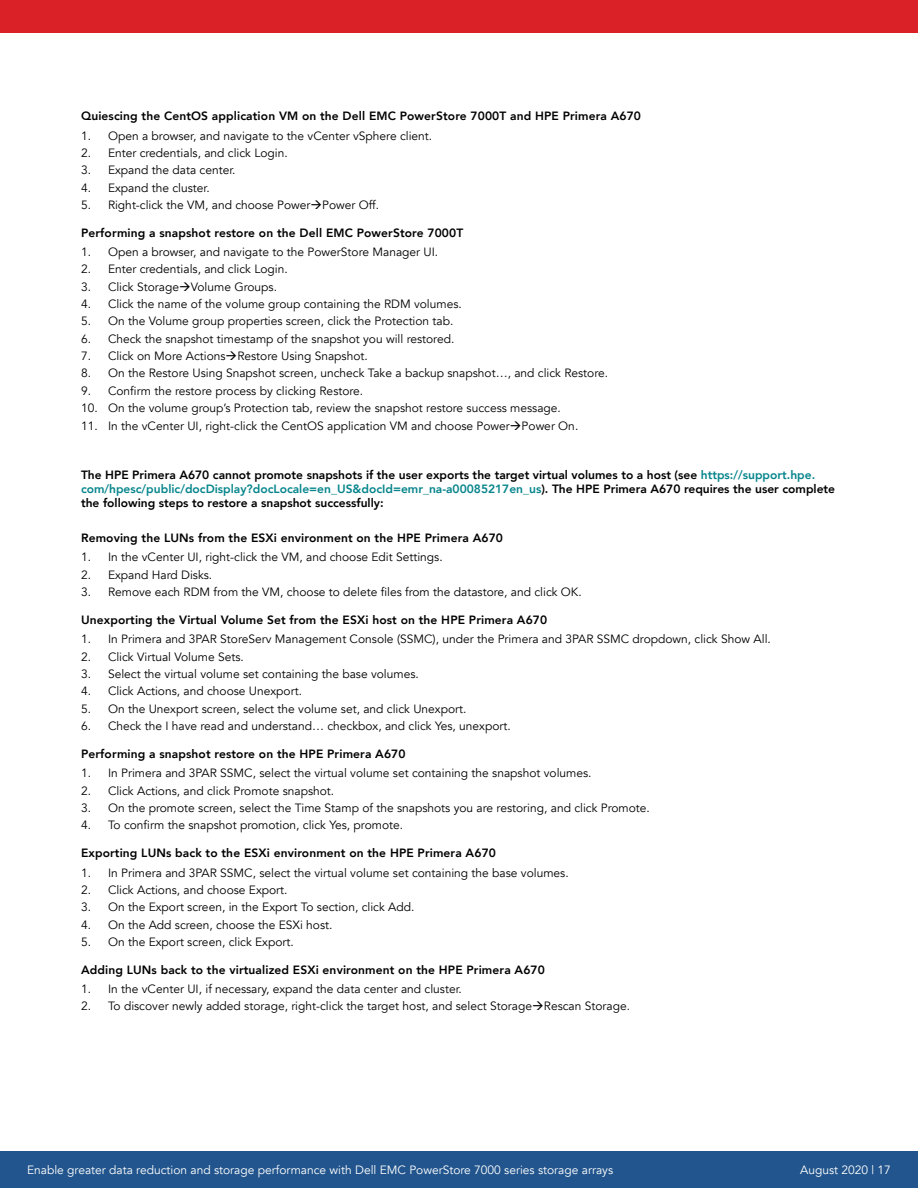
<style>
.page{position:relative;width:918px;height:1188px;background:#fff}
.page>*{position:absolute;margin:0;border:0;box-sizing:border-box;transform-origin:0 0}
.t1{font:12px "Avenir";color:#000}
.t2{font:800 12px/14.4px "Avenir";letter-spacing:.01em;color:#000}
.t3{font:12px "Avenir";color:#fff}
.s1{color:#06858c}
</style>
<div class="page">
<div style="left:0;top:1151px;width:918px;height:37px;background:#22558d"></div>
<div style="left:0;top:0;width:918px;height:32px;background:#da2128"></div>
<p class="t2" style="left:81px;top:109px;width:562px">Quiescing the CentOS application VM on the Dell EMC PowerStore 7000T and HPE Primera A670</p>
<p class="t1" style="left:81px;top:128px;width:353px">1. Open a browser, and navigate to the vCenter vSphere client.</p>
<p class="t1" style="left:81px;top:146px;width:208px">2. Enter credentials, and click Login.</p>
<p class="t1" style="left:81px;top:163px;width:156px">3. Expand the data center.</p>
<p class="t1" style="left:81px;top:180px;width:130px">4. Expand the cluster.</p>
<p class="t1" style="left:81px;top:198px;width:300px">5. Right-click the VM, and choose Power→Power Off.</p>
<p class="t2" style="left:81px;top:225px;width:384px">Performing a snapshot restore on the Dell EMC PowerStore 7000T</p>
<p class="t1" style="left:81px;top:245px;width:359px">1. Open a browser, and navigate to the PowerStore Manager UI.</p>
<p class="t1" style="left:81px;top:262px;width:208px">2. Enter credentials, and click Login.</p>
<p class="t1" style="left:81px;top:280px;width:198px">3. Click Storage→Volume Groups.</p>
<p class="t1" style="left:81px;top:297px;width:382px">4. Click the name of the volume group containing the RDM volumes.</p>
<p class="t1" style="left:81px;top:314px;width:374px">5. On the Volume group properties screen, click the Protection tab.</p>
<p class="t1" style="left:81px;top:332px;width:375px">6. Check the snapshot timestamp of the snapshot you will restored.</p>
<p class="t1" style="left:81px;top:349px;width:288px">7. Click on More Actions→Restore Using Snapshot.</p>
<p class="t1" style="left:81px;top:366px;width:529px">8. On the Restore Using Snapshot screen, uncheck Take a backup snapshot…, and click Restore.</p>
<p class="t1" style="left:81px;top:384px;width:284px">9. Confirm the restore process by clicking Restore.</p>
<p class="t1" style="left:81px;top:401px;width:481px">10. On the volume group’s Protection tab, review the snapshot restore success message.</p>
<p class="t1" style="left:81px;top:418px;width:499px">11. In the vCenter UI, right-click the CentOS application VM and choose Power→Power On.</p>
<p class="t2" style="left:81px;top:467px;width:756px">The HPE Primera A670 cannot promote snapshots if the user exports the target virtual volumes to a host (see <span class="s1">https://support.hpe. com/hpesc/public/docDisplay?docLocale=en_US&amp;docId=emr_na-a00085217en_us</span>). The HPE Primera A670 requires the user complete the following steps to restore a snapshot successfully:</p>
<p class="t2" style="left:81px;top:531px;width:424px">Removing the LUNs from the ESXi environment on the HPE Primera A670</p>
<p class="t1" style="left:81px;top:550px;width:363px">1. In the vCenter UI, right-click the VM, and choose Edit Settings.</p>
<p class="t1" style="left:81px;top:567px;width:133px">2. Expand Hard Disks.</p>
<p class="t1" style="left:81px;top:585px;width:502px">3. Remove each RDM from the VM, choose to delete files from the datastore, and click OK.</p>
<p class="t2" style="left:81px;top:612px;width:468px">Unexporting the Virtual Volume Set from the ESXi host on the HPE Primera A670</p>
<p class="t1" style="left:81px;top:632px;width:691px">1. In Primera and 3PAR StoreServ Management Console (SSMC), under the Primera and 3PAR SSMC dropdown, click Show All.</p>
<p class="t1" style="left:81px;top:649px;width:164px">2. Click Virtual Volume Sets.</p>
<p class="t1" style="left:81px;top:667px;width:339px">3. Select the virtual volume set containing the base volumes.</p>
<p class="t1" style="left:81px;top:684px;width:223px">4. Click Actions, and choose Unexport.</p>
<p class="t1" style="left:81px;top:701px;width:387px">5. On the Unexport screen, select the volume set, and click Unexport.</p>
<p class="t1" style="left:81px;top:719px;width:431px">6. Check the I have read and understand… checkbox, and click Yes, unexport.</p>
<p class="t2" style="left:81px;top:746px;width:326px">Performing a snapshot restore on the HPE Primera A670</p>
<p class="t1" style="left:81px;top:766px;width:512px">1. In Primera and 3PAR SSMC, select the virtual volume set containing the snapshot volumes.</p>
<p class="t1" style="left:81px;top:783px;width:255px">2. Click Actions, and click Promote snapshot.</p>
<p class="t1" style="left:81px;top:801px;width:570px">3. On the promote screen, select the Time Stamp of the snapshots you are restoring, and click Promote.</p>
<p class="t1" style="left:81px;top:818px;width:324px">4. To confirm the snapshot promotion, click Yes, promote.</p>
<p class="t2" style="left:81px;top:846px;width:416px">Exporting LUNs back to the ESXi environment on the HPE Primera A670</p>
<p class="t1" style="left:81px;top:865px;width:489px">1. In Primera and 3PAR SSMC, select the virtual volume set containing the base volumes.</p>
<p class="t1" style="left:81px;top:883px;width:208px">2. Click Actions, and choose Export.</p>
<p class="t1" style="left:81px;top:900px;width:335px">3. On the Export screen, in the Export To section, click Add.</p>
<p class="t1" style="left:81px;top:917px;width:253px">4. On the Add screen, choose the ESXi host.</p>
<p class="t1" style="left:81px;top:935px;width:214px">5. On the Export screen, click Export.</p>
<p class="t2" style="left:81px;top:962px;width:465px">Adding LUNs back to the virtualized ESXi environment on the HPE Primera A670</p>
<p class="t1" style="left:81px;top:982px;width:382px">1. In the vCenter UI, if necessary, expand the data center and cluster.</p>
<p class="t1" style="left:81px;top:999px;width:551px">2. To discover newly added storage, right-click the target host, and select Storage→Rescan Storage.</p>
<p class="t3" style="left:27px;top:1163px;width:588px">Enable greater data reduction and storage performance with Dell EMC PowerStore 7000 series storage arrays</p>
<p class="t3" style="left:800px;top:1163px;width:92px">August 2020 | 17</p>
</div>
